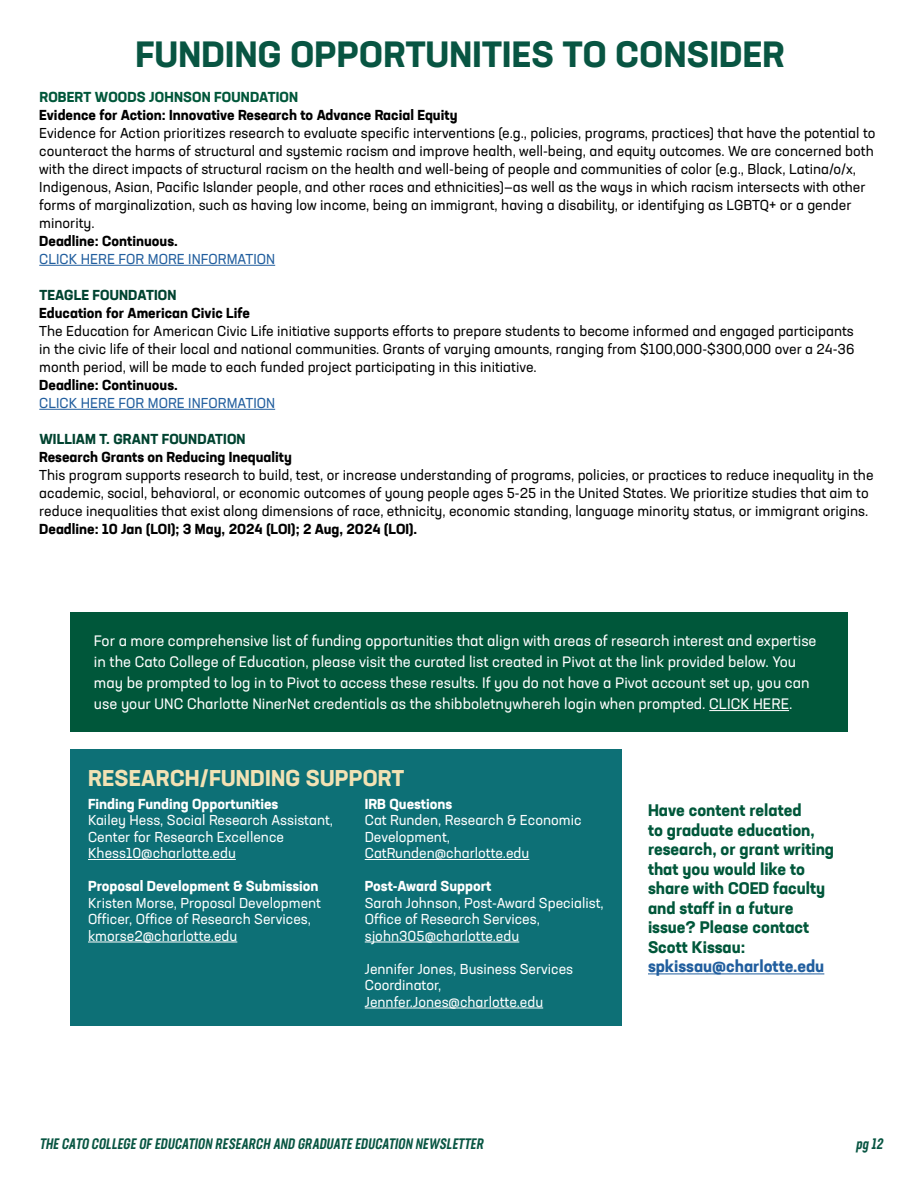
<style>
.page{position:relative;width:918px;height:1188px;background:#fff}
.page>*{position:absolute;margin:0;border:0;box-sizing:border-box;transform-origin:0 0}
.t1{font:700 36px "Neusa Next Std";letter-spacing:.01em;color:#085542}
.t2{font:700 22.5px "Neusa Next Std";letter-spacing:.01em;color:#f2e2b4}
.t3{font:700 16.5px/19.5px "Neusa Next Std";color:#00573a}
.t4{font:700 16.5px "Neusa Next Std";color:#215e9e}
.t5{font:15px/21px "Neusa Next Std";color:#fff}
.t6{font:italic 500 15px "Neusa Next Std Compact";color:#085542}
.t7{font:14.25px/18px "Neusa Next Std";color:#000}
.t8{font:14.25px/16.5px "Neusa Next Std";color:#fff}
.t9{font:700 14.25px "Neusa Next Std";color:#000}
.t10{font:700 14.25px "Neusa Next Std";color:#fff}
.t11{font:14.25px "Neusa Next Std";color:#215e9e}
.t12{font:700 14.25px "Neusa Next Std";letter-spacing:.01em;color:#004330}
.t13{font:700 14.25px "Neusa Next Std";letter-spacing:.01em;color:#00573a}
</style>
<div class="page">
<hr style="left:39px;top:265px;width:236px;height:1px;background:#215e9e">
<hr style="left:39px;top:409px;width:236px;height:1px;background:#215e9e">
<div style="left:70px;top:612px;width:778px;height:120px;background:#00573a"></div>
<hr style="left:709px;top:710px;width:80px;height:1px;background:#fff">
<div style="left:70px;top:750px;width:552px;height:276px;background:#0d7076"></div>
<hr style="left:88px;top:859px;width:148px;height:1px;background:#fff">
<hr style="left:88px;top:942px;width:149px;height:1px;background:#fff">
<hr style="left:365px;top:859px;width:164px;height:1px;background:#fff">
<hr style="left:365px;top:942px;width:154px;height:1px;background:#fff">
<hr style="left:365px;top:1008px;width:178px;height:1px;background:#fff">
<hr style="left:648px;top:974px;width:176px;height:1px;background:#215e9e">
<h1 class="t1" style="left:136px;top:31px;width:651px">FUNDING OPPORTUNITIES TO CONSIDER</h1>
<p class="t13" style="left:39px;top:88px;width:260px">ROBERT WOODS JOHNSON FOUNDATION</p>
<p class="t9" style="left:39px;top:106px;width:420px">Evidence for Action: Innovative Research to Advance Racial Equity</p>
<p class="t7" style="left:39px;top:124px;width:838px">Evidence for Action prioritizes research to evaluate specific interventions (e.g., policies, programs, practices) that have the potential to counteract the harms of structural and systemic racism and improve health, well-being, and equity outcomes. We are concerned both with the direct impacts of structural racism on the health and well-being of people and communities of color (e.g., Black, Latina/o/x, Indigenous, Asian, Pacific Islander people, and other races and ethnicities)—as well as the ways in which racism intersects with other forms of marginalization, such as having low income, being an immigrant, having a disability, or identifying as LGBTQ+ or a gender minority.</p>
<p class="t9" style="left:39px;top:232px;width:140px">Deadline: Continuous.</p>
<p class="t11" style="left:39px;top:250px;width:237px">CLICK HERE FOR MORE INFORMATION</p>
<p class="t12" style="left:39px;top:286px;width:139px">TEAGLE FOUNDATION</p>
<p class="t9" style="left:39px;top:304px;width:212px">Education for American Civic Life</p>
<p class="t7" style="left:39px;top:322px;width:817px;text-align:justify">The Education for American Civic Life initiative supports efforts to prepare students to become informed and engaged participants in the civic life of their local and national communities. Grants of varying amounts, ranging from $100,000-$300,000 over a 24-36 month period, will be made to each funded project participating in this initiative.</p>
<p class="t9" style="left:39px;top:376px;width:140px">Deadline: Continuous.</p>
<p class="t11" style="left:39px;top:394px;width:237px">CLICK HERE FOR MORE INFORMATION</p>
<p class="t12" style="left:39px;top:430px;width:208px">WILLIAM T. GRANT FOUNDATION</p>
<p class="t9" style="left:39px;top:448px;width:254px">Research Grants on Reducing Inequality</p>
<p class="t7" style="left:39px;top:466px;width:836px">This program supports research to build, test, or increase understanding of programs, policies, or practices to reduce inequality in the academic, social, behavioral, or economic outcomes of young people ages 5-25 in the United States. We prioritize studies that aim to reduce inequalities that exist along dimensions of race, ethnicity, economic standing, language minority status, or immigrant origins.</p>
<p class="t9" style="left:39px;top:520px;width:380px">Deadline: 10 Jan (LOI); 3 May, 2024 (LOI); 2 Aug, 2024 (LOI).</p>
<p class="t5" style="left:94px;top:630px;width:724px">For a more comprehensive list of funding opportunities that align with areas of research interest and expertise in the Cato College of Education, please visit the curated list created in Pivot at the link provided below. You may be prompted to log in to Pivot to access these results. If you do not have a Pivot account set up, you can use your UNC Charlotte NinerNet credentials as the shibboletnywhereh login when prompted. CLICK HERE.</p>
<h2 class="t2" style="left:88px;top:763px;width:318px">RESEARCH/FUNDING SUPPORT</h2>
<p class="t10" style="left:88px;top:794px;width:192px">Finding Funding Opportunities</p>
<p class="t8" style="left:88px;top:812px;width:247px">Kailey Hess, Social Research Assistant,<br>Center for Research Excellence<br>Khess10@charlotte.edu</p>
<p class="t10" style="left:88px;top:877px;width:232px">Proposal Development &amp; Submission</p>
<p class="t8" style="left:88px;top:894px;width:235px">Kristen Morse, Proposal Development<br>Officer, Office of Research Services, kmorse2@charlotte.edu</p>
<p class="t10" style="left:365px;top:794px;width:89px">IRB Questions</p>
<p class="t8" style="left:365px;top:812px;width:218px">Cat Runden, Research &amp; Economic<br>Development,<br>CatRunden@charlotte.edu</p>
<p class="t10" style="left:365px;top:877px;width:128px">Post-Award Support</p>
<p class="t8" style="left:365px;top:894px;width:240px">Sarah Johnson, Post-Award Specialist,<br>Office of Research Services, sjohn305@charlotte.edu</p>
<p class="t8" style="left:365px;top:960px;width:210px">Jennifer Jones, Business Services<br>Coordinator,<br>Jennfer.Jones@charlotte.edu</p>
<p class="t3" style="left:648px;top:800px;width:188px">Have content related<br>to graduate education, research, or grant writing that you would like to share with COED faculty and staff in a future issue? Please contact<br>Scott Kissau:</p>
<p class="t4" style="left:648px;top:956px;width:178px">spkissau@charlotte.edu</p>
<p class="t6" style="left:39px;top:1134px;width:448px">THE CATO COLLEGE OF EDUCATION RESEARCH AND GRADUATE EDUCATION NEWSLETTER</p>
<p class="t6" style="left:856px;top:1134px;width:31px">pg 12</p>
</div>
